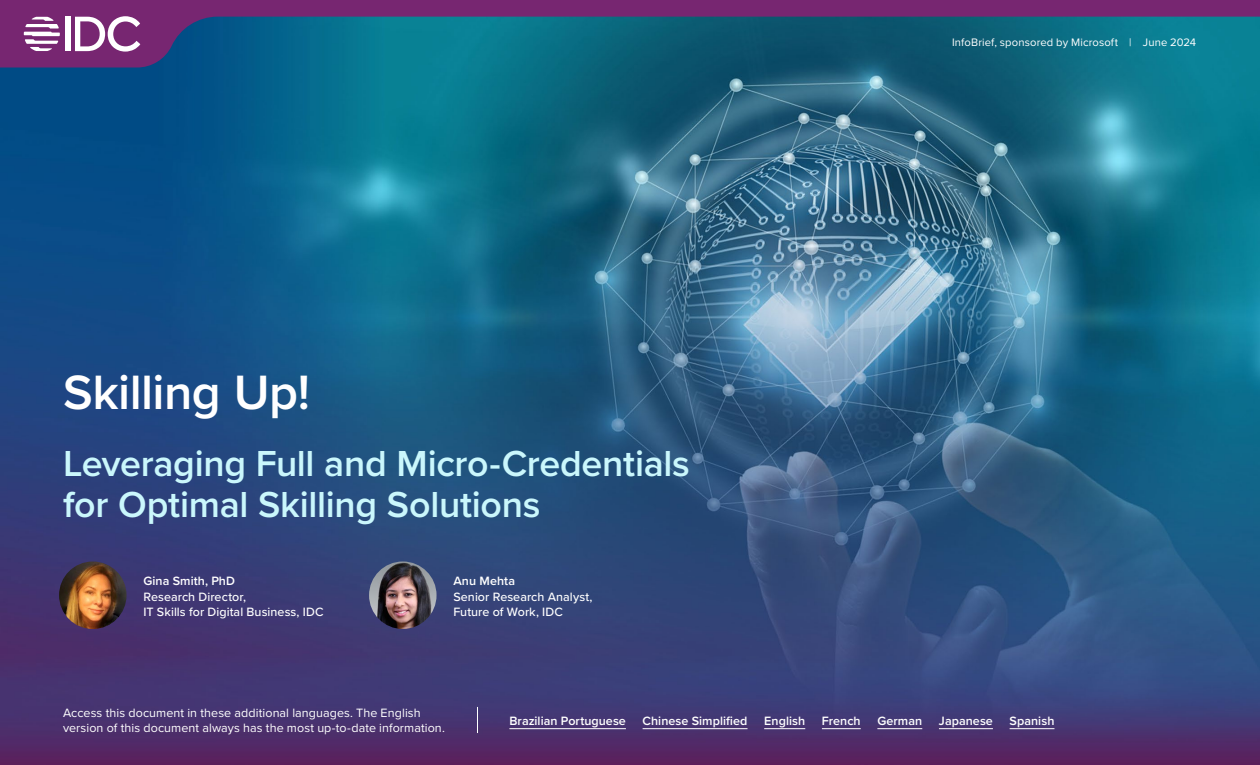
<style>
.page{position:relative;width:1260px;height:765px;background:#fff}
.page>*{position:absolute;margin:0;border:0;box-sizing:border-box;transform-origin:0 0}
.t1{font:600 50px "Proxima Nova";letter-spacing:-.01em;color:#fff}
.t2{font:600 37.5px/40px "Proxima Nova";letter-spacing:-.01em;color:#caf7fc}
.t3{font:12.5px/15px "Proxima Nova";letter-spacing:.005em;color:#fff}
.t4{font:600 12.5px "Proxima Nova";letter-spacing:.005em;color:#fff}
.t5{font:500 12.5px/15px "Proxima Nova";letter-spacing:.005em;color:#fff}
.t6{font:11.25px "Proxima Nova";letter-spacing:.01em;color:#fff}
</style>
<div class="page">
<img style="left:0;top:68px;width:1260px;height:697px">
<img style="left:59px;top:561px;width:68px;height:68px;border-radius:34px">
<img style="left:369px;top:561px;width:68px;height:68px;border-radius:34px">
<svg style="left:477px;top:707px;width:1px;height:26px"></svg>
<hr style="left:509px;top:728px;width:117px;height:1px;background:#fff">
<hr style="left:643px;top:728px;width:105px;height:1px;background:#fff">
<hr style="left:764px;top:728px;width:41px;height:1px;background:#fff">
<hr style="left:822px;top:728px;width:39px;height:1px;background:#fff">
<hr style="left:877px;top:728px;width:45px;height:1px;background:#fff">
<hr style="left:939px;top:728px;width:54px;height:1px;background:#fff">
<hr style="left:1010px;top:728px;width:44px;height:1px;background:#fff">
<svg style="left:0;top:0;width:1260px;height:68px;background:#2c527c"></svg>
<div style="left:65px;top:17px;width:6px;height:34px;background:#fff"></div>
<svg style="left:75px;top:16px;width:65px;height:36px"></svg>
<svg style="left:24px;top:17px;width:36px;height:34px"></svg>
<h1 class="t1" style="left:63px;top:363px;width:249px">Skilling Up!</h1>
<h2 class="t2" style="left:63px;top:445px;width:628px">Leveraging Full and Micro-Credentials for Optimal Skilling Solutions</h2>
<p class="t4" style="left:143px;top:573px;width:93px">Gina Smith, PhD</p>
<p class="t5" style="left:143px;top:589px;width:182px">Research Director,<br>IT Skills for Digital Business, IDC</p>
<p class="t4" style="left:453px;top:573px;width:63px">Anu Mehta</p>
<p class="t5" style="left:453px;top:589px;width:141px">Senior Research Analyst,<br>Future of Work, IDC</p>
<p class="t6" style="left:952px;top:35px;width:246px">InfoBrief, sponsored by Microsoft | June 2024</p>
<p class="t3" style="left:63px;top:706px;width:383px">Access this document in these additional languages. The English version of this document always has the most up-to-date information.</p>
<p class="t4" style="left:509px;top:713px;width:118px">Brazilian Portuguese</p>
<p class="t4" style="left:643px;top:713px;width:106px">Chinese Simplified</p>
<p class="t4" style="left:764px;top:713px;width:43px">English</p>
<p class="t4" style="left:822px;top:713px;width:40px">French</p>
<p class="t4" style="left:877px;top:713px;width:46px">German</p>
<p class="t4" style="left:939px;top:713px;width:55px">Japanese</p>
<p class="t4" style="left:1010px;top:713px;width:46px">Spanish</p>
</div>
